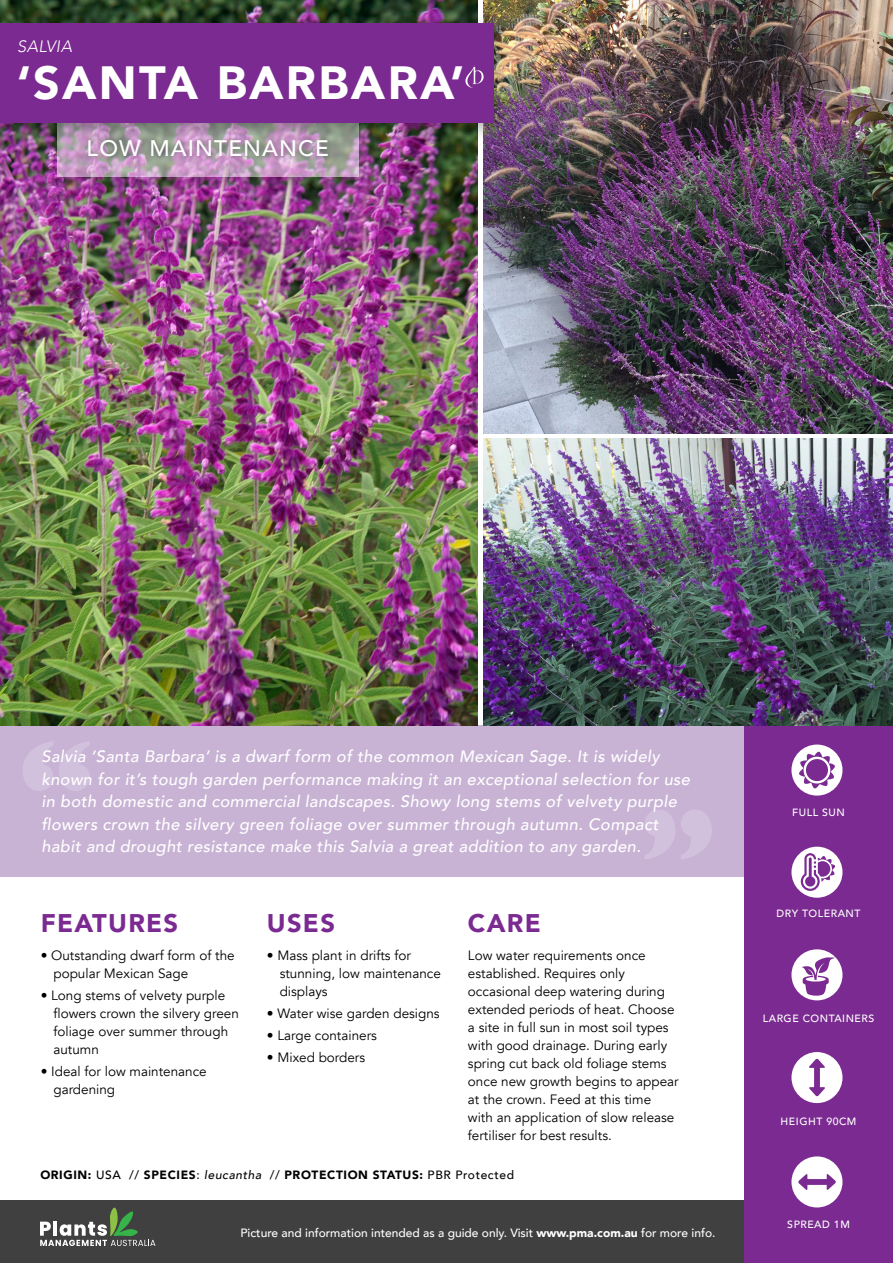
<style>
.page{position:relative;width:893px;height:1263px;background:#fff}
.page>*{position:absolute;margin:0;border:0;box-sizing:border-box;transform-origin:0 0}
.t1{font:900 46.5px "Avenir";letter-spacing:.05em;color:#fff}
.t2{font:900 25.5px "Avenir";letter-spacing:.05em;color:#7a2a90}
.t3{font:500 22.5px "Avenir";letter-spacing:.05em;color:#fff}
.t4{font:italic 500 16.5px/22.5px "Avenir";letter-spacing:.02em;color:#fff}
.t5{font:italic 300 16.5px "Avenir";letter-spacing:.03em;color:#fff}
.t6{font:13.5px/18px "Avenir";color:#000}
.t7{font:500 12px "Avenir";color:#fff}
.t8{font:900 12px "Avenir";letter-spacing:.05em;color:#000}
.t9{font:500 10.5px "Avenir";letter-spacing:.05em;color:#fff}
.s1{font-weight:500}
.s2{font-weight:500;font-style:italic}
.s3{font-weight:900}
</style>
<div class="page">
<div style="left:0;top:1200px;width:893px;height:63px;background:#404041"></div>
<svg style="left:40px;top:1207px;width:115px;height:39px"></svg>
<div style="left:0;top:725px;width:744px;height:152px;background:#c8b3d5"></div>
<svg style="left:23px;top:742px;width:67px;height:49px"></svg>
<svg style="left:645px;top:810px;width:67px;height:49px"></svg>
<img style="left:0;top:0;width:478px;height:725px">
<div style="left:47px;top:100px;width:330px;height:96px;background:#000;opacity:.3"></div>
<svg style="left:57px;top:142px;width:301px;height:35px;background:#c0a1bc"></svg>
<div style="left:84px;top:136px;width:251px;height:27px;background:#000;opacity:.39"></div>
<div style="left:744px;top:725px;width:149px;height:538px;background:#7a2a90"></div>
<img style="left:483px;top:438px;width:410px;height:287px">
<img style="left:483px;top:0;width:410px;height:433px">
<div style="left:0;top:13px;width:512px;height:129px;background:#000;opacity:.3"></div>
<div style="left:0;top:23px;width:493px;height:100px;background:#7a2a90"></div>
<svg style="left:791px;top:744px;width:51px;height:51px"></svg>
<svg style="left:465px;top:65px;width:19px;height:23px"></svg>
<svg style="left:791px;top:847px;width:51px;height:51px"></svg>
<svg style="left:791px;top:949px;width:51px;height:51px"></svg>
<svg style="left:791px;top:1052px;width:51px;height:51px"></svg>
<svg style="left:791px;top:1156px;width:51px;height:51px"></svg>
<p class="t5" style="left:17px;top:37px;width:57px">SALVIA</p>
<h1 class="t1" style="left:17px;top:43px;width:449px">‘SANTA BARBARA’</h1>
<h3 class="t3" style="left:87px;top:128px;width:244px">LOW MAINTENANCE</h3>
<p class="t4" style="left:42px;top:746px;width:650px">Salvia ‘Santa Barbara’ is a dwarf form of the common Mexican Sage. It is widely known for it’s tough garden performance making it an exceptional selection for use in both domestic and commercial landscapes. Showy long stems of velvety purple flowers crown the silvery green foliage over summer through autumn. Compact habit and drought resistance make this Salvia a great addition to any garden.</p>
<h2 class="t2" style="left:41px;top:901px;width:139px">FEATURES</h2>
<h2 class="t2" style="left:267px;top:901px;width:70px">USES</h2>
<h2 class="t2" style="left:468px;top:901px;width:74px">CARE</h2>
<p class="t6" style="left:53px;top:946px;width:183px;text-indent:-13px">• Outstanding dwarf form of the popular Mexican Sage</p>
<p class="t6" style="left:53px;top:986px;width:187px;text-indent:-13px">• Long stems of velvety purple flowers crown the silvery green foliage over summer through autumn</p>
<p class="t6" style="left:53px;top:1063px;width:155px;text-indent:-13px">• Ideal for low maintenance gardening</p>
<p class="t6" style="left:280px;top:946px;width:163px;text-indent:-13px">• Mass plant in drifts for stunning, low maintenance displays</p>
<p class="t6" style="left:267px;top:1004px;width:174px">• Water wise garden designs</p>
<p class="t6" style="left:267px;top:1027px;width:111px">• Large containers</p>
<p class="t6" style="left:267px;top:1049px;width:100px">• Mixed borders</p>
<p class="t6" style="left:468px;top:946px;width:212px">Low water requirements once established. Requires only occasional deep watering during extended periods of heat. Choose a site in full sun in most soil types with good drainage. During early spring cut back old foliage stems once new growth begins to appear at the crown. Feed at this time with an application of slow release fertiliser for best results.</p>
<p class="t8" style="left:40px;top:1164px;width:475px">ORIGIN: <span class="s1">USA //</span> SPECIES<span class="s1">:</span> <span class="s2">leucantha</span> <span class="s1">//</span> PROTECTION STATUS: <span class="s1">PBR Protected</span></p>
<p class="t7" style="left:240px;top:1222px;width:476px">Picture and information intended as a guide only. Visit <span class="s3">www.pma.com.au</span> for more info.</p>
<p class="t9" style="left:792px;top:803px;width:54px">FULL SUN</p>
<p class="t9" style="left:777px;top:904px;width:85px">DRY TOLERANT</p>
<p class="t9" style="left:763px;top:1010px;width:113px">LARGE CONTAINERS</p>
<p class="t9" style="left:781px;top:1112px;width:77px">HEIGHT 90CM</p>
<p class="t9" style="left:787px;top:1215px;width:64px">SPREAD 1M</p>
</div>
